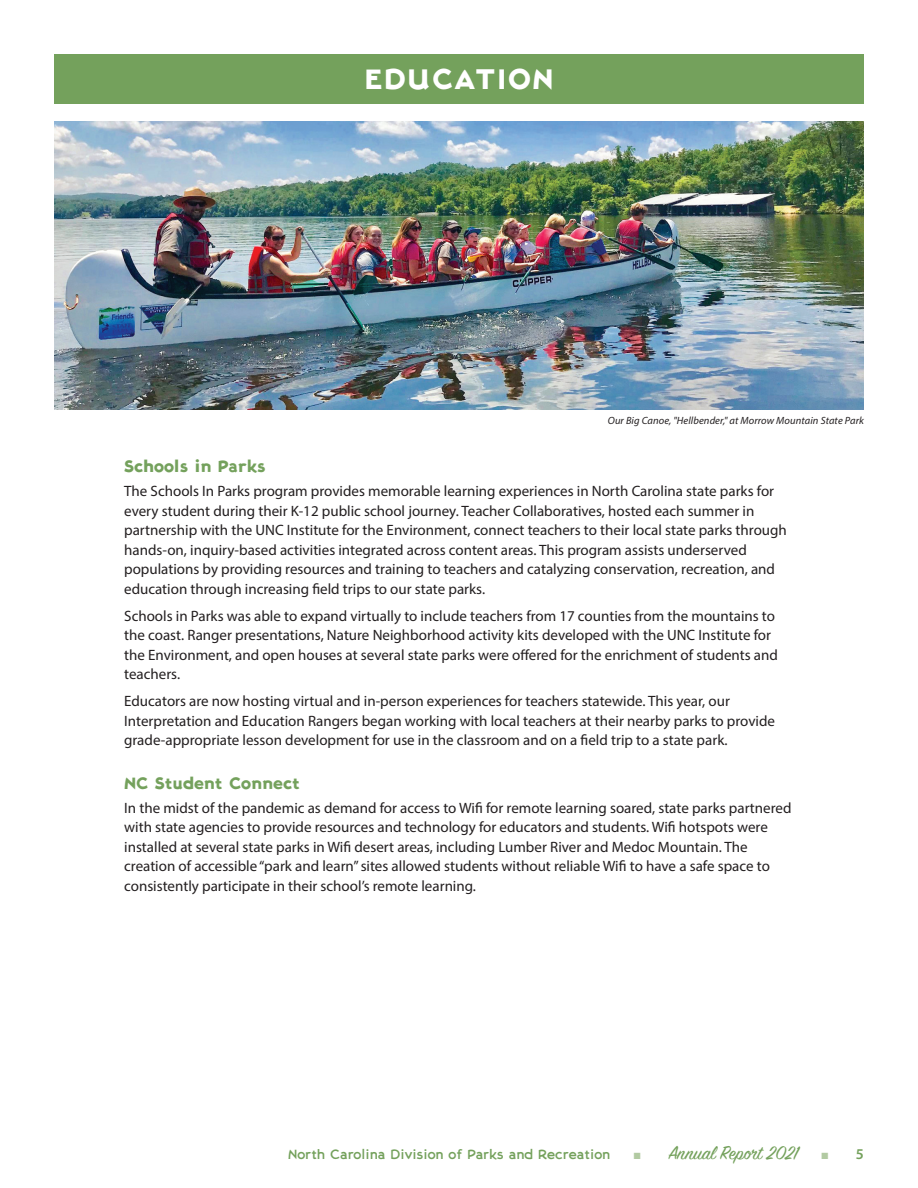
<style>
.page{position:relative;width:918px;height:1188px;background:#fff}
.page>*{position:absolute;margin:0;border:0;box-sizing:border-box;transform-origin:0 0}
.t1{font:800 28.5px "Naturally Wonderful";letter-spacing:.05em;color:#fff}
.t2{font:21px "Sign Painter House Script";color:#74a15c}
.t3{font:800 16.5px "Naturally Wonderful";color:#74a15c}
.t4{font:15px/19.5px "Myriad Pro";color:#231f20}
.t5{font:600 15px "Myriad Pro";color:#74a15c}
.t6{font:700 13.5px "Naturally Wonderful";color:#74a15c}
.t7{font:italic 10.5px "Myriad Pro";letter-spacing:.01em;color:#231f20}
.s1{color:#b2caa2}
</style>
<div class="page">
<div style="left:54px;top:54px;width:810px;height:50px;background:#74a15c"></div>
<img style="left:55px;top:121px;width:809px;height:288px">
<h1 class="t1" style="left:365px;top:56px;width:190px">EDUCATION</h1>
<p class="t7" style="left:608px;top:414px;width:258px">Our Big Canoe, "Hellbender," at Morrow Mountain State Park</p>
<p class="t3" style="left:124px;top:453px;width:143px">Schools in Parks</p>
<p class="t4" style="left:124px;top:481px;width:664px">The Schools In Parks program provides memorable learning experiences in North Carolina state parks for every student during their K-12 public school journey. Teacher Collaboratives, hosted each summer in partnership with the UNC Institute for the Environment, connect teachers to their local state parks through hands-on, inquiry-based activities integrated across content areas. This program assists underserved populations by providing resources and training to teachers and catalyzing conservation, recreation, and education through increasing field trips to our state parks.</p>
<p class="t4" style="left:124px;top:606px;width:655px">Schools in Parks was able to expand virtually to include teachers from 17 counties from the mountains to the coast. Ranger presentations, Nature Neighborhood activity kits developed with the UNC Institute for the Environment, and open houses at several state parks were offered for the enrichment of students and teachers.</p>
<p class="t4" style="left:124px;top:691px;width:652px">Educators are now hosting virtual and in-person experiences for teachers statewide. This year, our<br>Interpretation and Education Rangers began working with local teachers at their nearby parks to provide grade-appropriate lesson development for use in the classroom and on a field trip to a state park.</p>
<p class="t3" style="left:124px;top:769px;width:178px">NC Student Connect</p>
<p class="t4" style="left:124px;top:798px;width:669px">In the midst of the pandemic as demand for access to Wifi for remote learning soared, state parks partnered with state agencies to provide resources and technology for educators and students. Wifi hotspots were installed at several state parks in Wifi desert areas, including Lumber River and Medoc Mountain. The creation of accessible “park and learn” sites allowed students without reliable Wifi to have a safe space to consistently participate in their school’s remote learning.</p>
<p class="t6" style="left:288px;top:1145px;width:324px">North Carolina Division of Parks and Recreation</p>
<h2 class="t2" style="left:634px;top:1140px;width:166px"><span class="s1">■</span> Annual Report 2021</h2>
<p class="t5" style="left:821px;top:1145px;width:44px"><span class="s1">■</span> 5</p>
</div>
